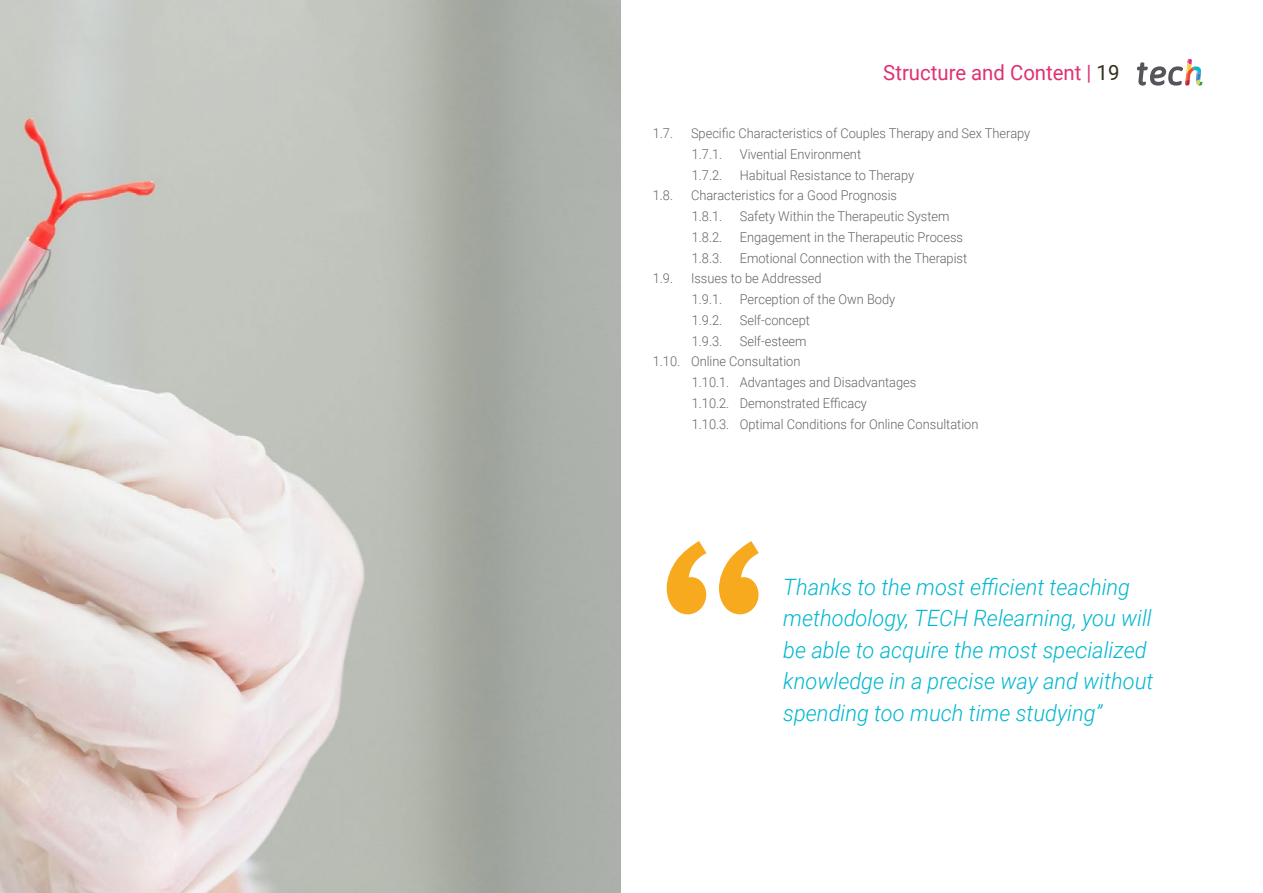
<style>
.page{position:relative;width:1263px;height:893px;background:#fff}
.page>*{position:absolute;margin:0;border:0;box-sizing:border-box;transform-origin:0 0}
.t1{font:italic 300 22.5px/31.5px "Roboto";color:#00b7cf}
.t2{font:21px "Roboto";color:#e03073}
.t3{font:300 13.5px/20.7px "Roboto";color:#61646a;scale:.95 1}
.s1{color:#312e20}
</style>
<div class="page">
<svg style="left:667px;top:541px;width:92px;height:73px"></svg>
<img style="left:0;top:0;width:621px;height:893px">
<svg style="left:1137px;top:59px;width:65px;height:27px"></svg>
<h2 class="t2" style="left:883px;top:57px;width:238px">Structure and Content | <span class="s1">19</span></h2>
<p class="t3" style="left:653px;top:122px;width:23px">1.7.</p>
<p class="t3" style="left:691px;top:122px;width:359px">Specific Characteristics of Couples Therapy and Sex Therapy<br>1.7.1.</p>
<p class="t3" style="left:740px;top:143px;width:129px">Vivential Environment</p>
<p class="t3" style="left:692px;top:164px;width:34px">1.7.2.</p>
<p class="t3" style="left:740px;top:164px;width:185px">Habitual Resistance to Therapy</p>
<p class="t3" style="left:653px;top:185px;width:23px">1.8.</p>
<p class="t3" style="left:691px;top:185px;width:218px">Characteristics for a Good Prognosis<br>1.8.1.</p>
<p class="t3" style="left:740px;top:205px;width:222px">Safety Within the Therapeutic System</p>
<p class="t3" style="left:692px;top:226px;width:34px">1.8.2.</p>
<p class="t3" style="left:740px;top:226px;width:237px">Engagement in the Therapeutic Process</p>
<p class="t3" style="left:692px;top:247px;width:34px">1.8.3.</p>
<p class="t3" style="left:740px;top:247px;width:241px">Emotional Connection with the Therapist</p>
<p class="t3" style="left:653px;top:268px;width:23px">1.9.</p>
<p class="t3" style="left:691px;top:268px;width:139px">Issues to be Addressed<br>1.9.1.</p>
<p class="t3" style="left:740px;top:288px;width:165px">Perception of the Own Body</p>
<p class="t3" style="left:692px;top:309px;width:34px">1.9.2.</p>
<p class="t3" style="left:740px;top:309px;width:75px">Self-concept</p>
<p class="t3" style="left:692px;top:330px;width:34px">1.9.3.</p>
<p class="t3" style="left:740px;top:330px;width:72px">Self-esteem</p>
<p class="t3" style="left:653px;top:351px;width:157px">1.10. Online Consultation</p>
<p class="t3" style="left:692px;top:371px;width:238px">1.10.1. Advantages and Disadvantages</p>
<p class="t3" style="left:692px;top:392px;width:186px">1.10.2. Demonstrated Efficacy</p>
<p class="t3" style="left:692px;top:413px;width:303px">1.10.3. Optimal Conditions for Online Consultation</p>
<h1 class="t1" style="left:783px;top:570px;width:372px">Thanks to the most efficient teaching methodology, TECH Relearning, you will be able to acquire the most specialized knowledge in a precise way and without spending too much time studying”</h1>
</div>
